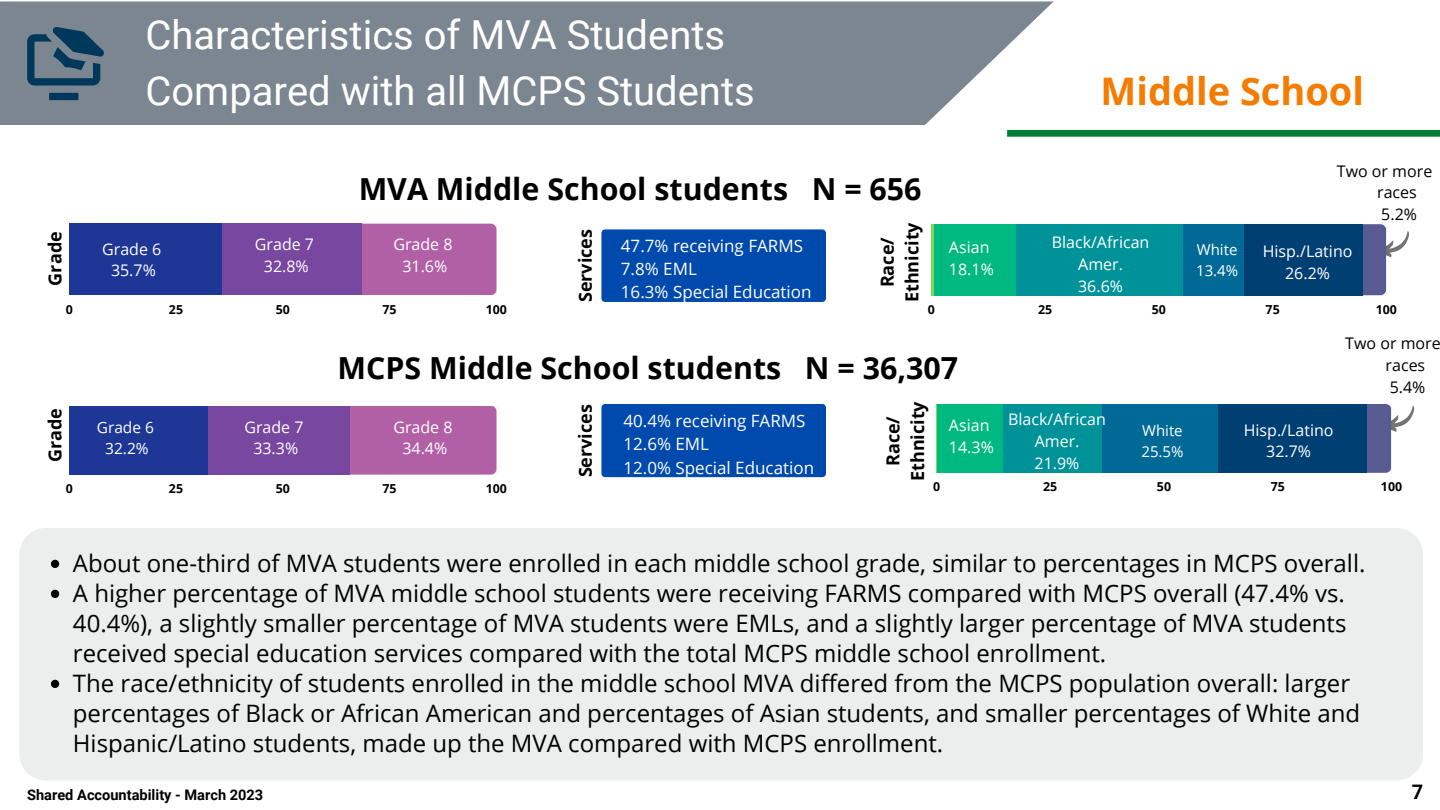
<style>
.page{position:relative;width:1440px;height:810px;background:#fff}
.page>*{position:absolute;margin:0;border:0;box-sizing:border-box;transform-origin:0 0}
.t1{font:40px "Roboto";color:#fff}
.t2{font:700 38px "Open Sans";color:#f47c00}
.t3{font:700 30.4px "Open Sans";color:#000}
.t4{font:24px/30px "Open Sans";color:#000;text-align:justify}
.t5{font:700 20px "Roboto";color:#000}
.t6{font:700 18px "Open Sans";color:#000}
.t7{font:17px "Open Sans";color:#fff}
.t8{font:16px/21.8px "Open Sans";color:#fff;text-align:center}
.t9{font:16px/21.8px "Open Sans";color:#000}
.t10{font:15.5px "Open Sans";color:#fff}
.t11{font:15px "Open Sans";color:#fff}
.t12{font:700 14.6px "Roboto";color:#000}
.t13{font:700 12.4px "Open Sans";color:#000}
</style>
<div class="page">
<svg style="left:0;top:1px;width:1054px;height:124px;background:#848d98"></svg>
<div style="left:362px;top:224px;width:134px;height:71px;background:#b160a5"></div>
<div style="left:69px;top:224px;width:293px;height:71px;background:#7847a0"></div>
<div style="left:69px;top:224px;width:153px;height:71px;background:#1e3796"></div>
<svg style="left:1362px;top:224px;width:47px;height:71px"></svg>
<div style="left:931px;top:224px;width:431px;height:71px;background:#003f72"></div>
<div style="left:931px;top:224px;width:312px;height:71px;background:#006995"></div>
<div style="left:931px;top:224px;width:251px;height:71px;background:#009299"></div>
<div style="left:931px;top:224px;width:85px;height:71px;background:#00b980"></div>
<hr style="left:931px;top:224px;width:2px;height:71px;background:#7ed957">
<div style="left:601px;top:229px;width:225px;height:73px;background:#004aad"></div>
<div style="left:350px;top:406px;width:146px;height:69px;background:#b160a5"></div>
<div style="left:69px;top:406px;width:281px;height:69px;background:#7847a0"></div>
<div style="left:69px;top:406px;width:138px;height:69px;background:#1e3796"></div>
<svg style="left:936px;top:404px;width:479px;height:69px"></svg>
<div style="left:937px;top:404px;width:430px;height:69px;background:#003f72"></div>
<div style="left:937px;top:404px;width:281px;height:69px;background:#006995"></div>
<div style="left:937px;top:404px;width:165px;height:69px;background:#009299"></div>
<div style="left:937px;top:404px;width:65px;height:69px;background:#00b980"></div>
<hr style="left:937px;top:404px;width:1px;height:69px;background:#7ed957">
<div style="left:601px;top:404px;width:225px;height:73px;background:#004aad"></div>
<div style="left:19px;top:528px;width:1404px;height:253px;background:#eceded;border-radius:27px"></div>
<svg style="left:51px;top:560px;width:8px;height:8px"></svg>
<svg style="left:51px;top:590px;width:8px;height:8px"></svg>
<svg style="left:51px;top:680px;width:8px;height:8px"></svg>
<svg style="left:27px;top:27px;width:77px;height:73px;background:#48657b"></svg>
<div style="left:1007px;top:130px;width:433px;height:7px;background:#008037"></div>
<p class="t1" style="left:145px;top:12px;width:581px">Characteristics of MVA Students</p>
<p class="t1" style="left:145px;top:67px;width:611px">Compared with all MCPS Students</p>
<p class="t6" style="left:42px;top:286px;width:56px;rotate:-90deg">Grade</p>
<p class="t8" style="left:255px;top:233px;width:61px">Grade 7</p>
<p class="t8" style="left:102px;top:238px;width:61px">Grade 6</p>
<p class="t8" style="left:111px;top:259px;width:46px">35.7%</p>
<p class="t8" style="left:264px;top:255px;width:46px">32.8%</p>
<p class="t3" style="left:359px;top:168px;width:564px">MVA Middle School students N = 656</p>
<p class="t8" style="left:393px;top:233px;width:61px">Grade 8</p>
<p class="t8" style="left:402px;top:255px;width:46px">31.6%</p>
<p class="t6" style="left:573px;top:302px;width:75px;rotate:-90deg">Services</p>
<p class="t7" style="left:621px;top:233px;width:184px">47.7% receiving FARMS</p>
<p class="t7" style="left:621px;top:257px;width:77px">7.8% EML</p>
<p class="t7" style="left:621px;top:280px;width:192px">16.3% Special Education</p>
<p class="t6" style="left:874px;top:287px;width:52px;rotate:-90deg">Race/</p>
<p class="t6" style="left:899px;top:302px;width:81px;rotate:-90deg">Ethnicity</p>
<p class="t8" style="left:949px;top:236px;width:42px">Asian</p>
<p class="t8" style="left:949px;top:258px;width:46px">18.1%</p>
<p class="t2" style="left:1101px;top:64px;width:265px">Middle School</p>
<p class="t8" style="left:1052px;top:231px;width:99px">Black/African<br>Amer.</p>
<p class="t8" style="left:1078px;top:275px;width:46px">36.6%</p>
<p class="t11" style="left:1197px;top:239px;width:42px">White</p>
<p class="t11" style="left:1196px;top:260px;width:44px">13.4%</p>
<p class="t9" style="left:1377px;top:159px;width:57px;text-indent:-40px">Two or more races</p>
<p class="t9" style="left:1381px;top:203px;width:37px">5.2%</p>
<p class="t8" style="left:1263px;top:240px;width:91px">Hisp./Latino</p>
<p class="t8" style="left:1285px;top:262px;width:46px">26.2%</p>
<p class="t13" style="left:66px;top:300px;width:9px">0</p>
<p class="t13" style="left:169px;top:300px;width:16px">25</p>
<p class="t13" style="left:276px;top:300px;width:16px">50</p>
<p class="t13" style="left:382px;top:300px;width:16px">75</p>
<p class="t13" style="left:486px;top:300px;width:23px">100</p>
<p class="t13" style="left:928px;top:300px;width:9px">0</p>
<p class="t13" style="left:1038px;top:300px;width:16px">25</p>
<p class="t13" style="left:1152px;top:300px;width:16px">50</p>
<p class="t13" style="left:1266px;top:300px;width:16px">75</p>
<p class="t13" style="left:1376px;top:300px;width:23px">100</p>
<p class="t6" style="left:42px;top:462px;width:56px;rotate:-90deg">Grade</p>
<p class="t10" style="left:97px;top:417px;width:59px">Grade 6</p>
<p class="t10" style="left:105px;top:438px;width:45px">32.2%</p>
<p class="t8" style="left:244px;top:415px;width:61px">Grade 7</p>
<p class="t8" style="left:253px;top:437px;width:46px">33.3%</p>
<p class="t3" style="left:337px;top:347px;width:622px">MCPS Middle School students N = 36,307</p>
<p class="t8" style="left:393px;top:415px;width:61px">Grade 8</p>
<p class="t8" style="left:402px;top:437px;width:46px">34.4%</p>
<p class="t6" style="left:573px;top:477px;width:75px;rotate:-90deg">Services</p>
<p class="t7" style="left:623px;top:409px;width:184px">40.4% receiving FARMS</p>
<p class="t7" style="left:623px;top:432px;width:87px">12.6% EML</p>
<p class="t7" style="left:623px;top:455px;width:192px">12.0% Special Education</p>
<p class="t6" style="left:880px;top:466px;width:52px;rotate:-90deg">Race/</p>
<p class="t6" style="left:905px;top:481px;width:81px;rotate:-90deg">Ethnicity</p>
<p class="t8" style="left:949px;top:414px;width:42px">Asian</p>
<p class="t8" style="left:949px;top:436px;width:46px">14.3%</p>
<p class="t8" style="left:1008px;top:408px;width:99px">Black/African<br>Amer.</p>
<p class="t8" style="left:1035px;top:451px;width:46px">21.9%</p>
<p class="t11" style="left:1142px;top:420px;width:42px">White</p>
<p class="t11" style="left:1141px;top:441px;width:44px">25.5%</p>
<p class="t8" style="left:1244px;top:418px;width:91px">Hisp./Latino</p>
<p class="t8" style="left:1266px;top:440px;width:46px">32.7%</p>
<p class="t9" style="left:1386px;top:332px;width:57px;text-indent:-40px">Two or more races</p>
<p class="t9" style="left:1390px;top:376px;width:37px">5.4%</p>
<p class="t13" style="left:66px;top:480px;width:9px">0</p>
<p class="t13" style="left:169px;top:480px;width:16px">25</p>
<p class="t13" style="left:276px;top:480px;width:16px">50</p>
<p class="t13" style="left:382px;top:480px;width:16px">75</p>
<p class="t13" style="left:486px;top:480px;width:23px">100</p>
<p class="t13" style="left:933px;top:478px;width:9px">0</p>
<p class="t13" style="left:1043px;top:478px;width:16px">25</p>
<p class="t13" style="left:1157px;top:478px;width:16px">50</p>
<p class="t13" style="left:1271px;top:478px;width:16px">75</p>
<p class="t13" style="left:1381px;top:478px;width:23px">100</p>
<p class="t4" style="left:73px;top:548px;width:1294px">About one-third of MVA students were enrolled in each middle school grade, similar to percentages in MCPS overall.</p>
<p class="t4" style="left:73px;top:578px;width:1275px">A higher percentage of MVA middle school students were receiving FARMS compared with MCPS overall (47.4% vs.<br>40.4%), a slightly smaller percentage of MVA students were EMLs, and a slightly larger percentage of MVA students received special education services compared with the total MCPS middle school enrollment.</p>
<p class="t4" style="left:73px;top:668px;width:1289px;text-align:left">The race/ethnicity of students enrolled in the middle school MVA differed from the MCPS population overall: larger percentages of Black or African American and percentages of Asian students, and smaller percentages of White and<br>Hispanic/Latino students, made up the MVA compared with MCPS enrollment.</p>
<p class="t12" style="left:27px;top:786px;width:238px">Shared Accountability - March 2023</p>
<p class="t5" style="left:1412px;top:781px;width:13px">7</p>
</div>
